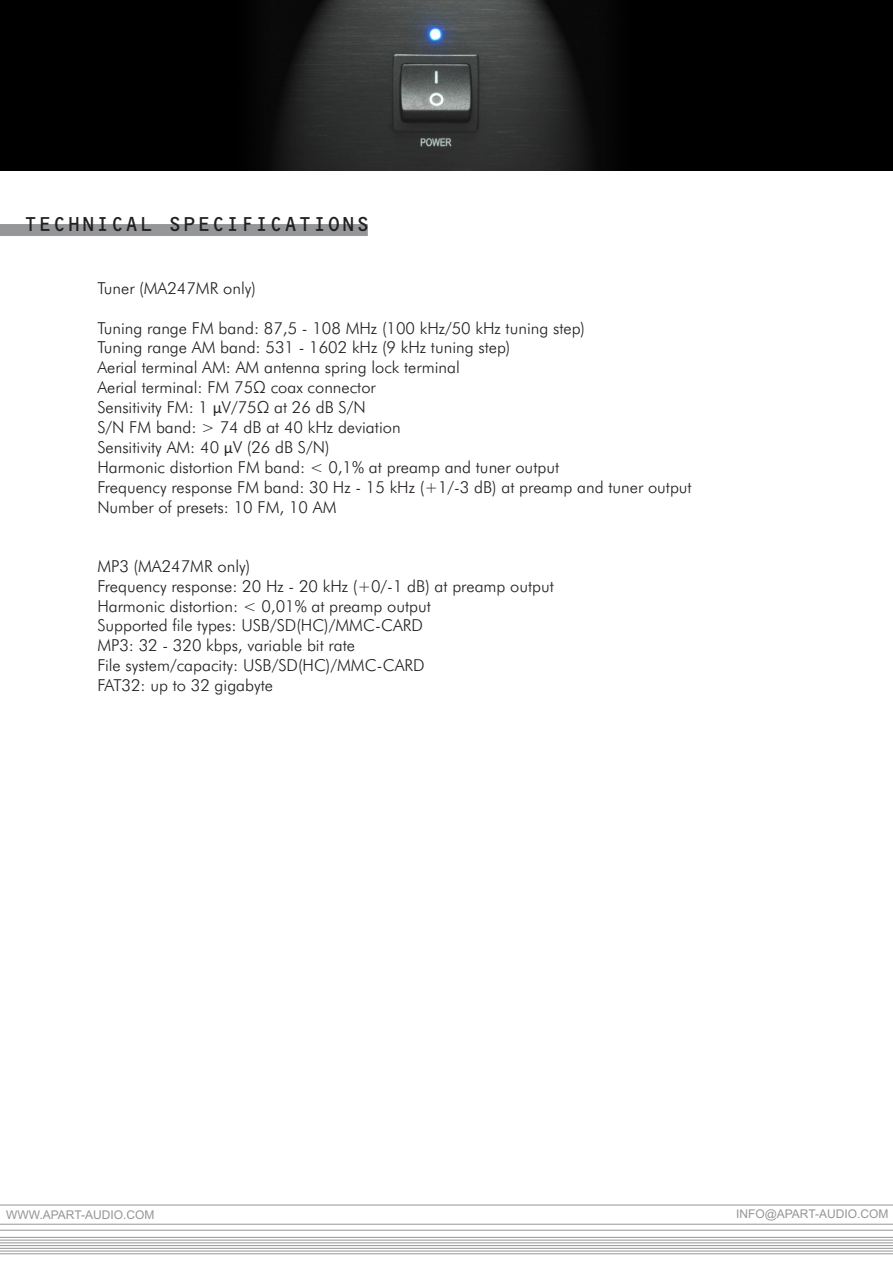
<style>
.page{position:relative;width:893px;height:1263px;background:#fff}
.page>*{position:absolute;margin:0;border:0;box-sizing:border-box;transform-origin:0 0}
.t1{font:24px "OCRB10 Pitch BT";color:#231f20}
.t2{font:300 16.5px/20px "Futura BT";color:#231f20}
.t3{font:12px "Arial";color:#949698}
.s1{font-family:"Calibri";font-weight:400}
</style>
<div class="page">
<img style="left:0;top:0;width:893px;height:170px">
<hr style="left:0;top:1204px;width:893px;height:1px;background:#949698">
<hr style="left:0;top:1224px;width:893px;height:1px;background:#949698">
<hr style="left:0;top:1230px;width:893px;height:1px;background:#949698">
<hr style="left:0;top:1237px;width:893px;height:1px;background:#949698">
<hr style="left:0;top:1240px;width:893px;height:1px;background:#949698">
<hr style="left:0;top:1242px;width:893px;height:1px;background:#949698">
<hr style="left:0;top:1245px;width:893px;height:1px;background:#949698">
<hr style="left:0;top:1248px;width:893px;height:1px;background:#949698">
<hr style="left:0;top:1251px;width:893px;height:1px;background:#949698">
<hr style="left:0;top:1253px;width:893px;height:1px;background:#949698">
<div style="left:0;top:224px;width:368px;height:12px;background:#949698"></div>
<h1 class="t1" style="left:23px;top:212px;width:348px">TECHNICAL SPECIFICATIONS</h1>
<p class="t2" style="left:97px;top:280px;width:160px">Tuner (MA247MR only)</p>
<p class="t2" style="left:97px;top:319px;width:596px">Tuning range FM band: 87,5 - 108 MHz (100 kHz/50 kHz tuning step)<br>Tuning range AM band: 531 - 1602 kHz (9 kHz tuning step)<br>Aerial terminal AM: AM antenna spring lock terminal<br>Aerial terminal: FM 75Ω coax connector<br>Sensitivity FM: 1 <span class="s1">μ</span>V/75Ω at 26 dB S/N<br>S/N FM band: &gt; 74 dB at 40 kHz deviation<br>Sensitivity AM: 40 <span class="s1">μ</span>V (26 dB S/N)<br>Harmonic distortion FM band: &lt; 0,1% at preamp and tuner output<br>Frequency response FM band: 30 Hz - 15 kHz (+1/-3 dB) at preamp and tuner output Number of presets: 10 FM, 10 AM</p>
<p class="t2" style="left:97px;top:558px;width:458px">MP3 (MA247MR only)<br>Frequency response: 20 Hz - 20 kHz (+0/-1 dB) at preamp output Harmonic distortion: &lt; 0,01% at preamp output<br>Supported file types: USB/SD(HC)/MMC-CARD<br>MP3: 32 - 320 kbps, variable bit rate<br>File system/capacity: USB/SD(HC)/MMC-CARD<br>FAT32: up to 32 gigabyte</p>
<p class="t3" style="left:6px;top:1210px;width:150px">WWW.APART-AUDIO.COM</p>
<p class="t3" style="left:736px;top:1209px;width:154px">INFO@APART-AUDIO.COM</p>
</div>
